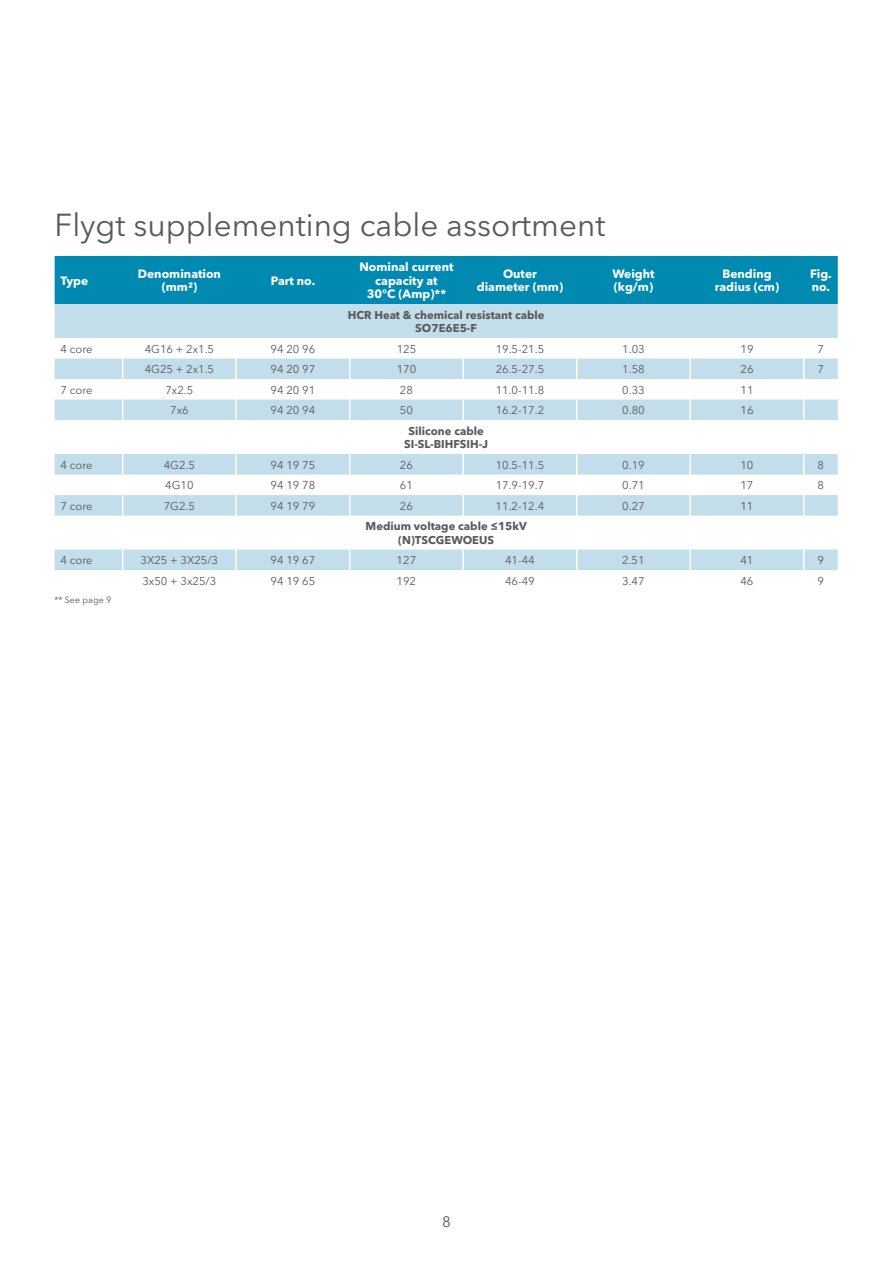
<style>
.page{position:relative;width:893px;height:1263px;background:#fff}
.page>*{position:absolute;margin:0;border:0;box-sizing:border-box;transform-origin:0 0}
.t1{font:31.5px "Avenir Next LT Pro";color:#58595b}
.t2{font:15px "Avenir Next LT Pro";color:#58595b}
.t3{font:700 12px/13.5px "Avenir Next LT Pro";color:#fff;text-align:center}
.t4{font:11.25px "Avenir Next LT Pro";color:#58595b}
.t5{font:700 11.25px/13.5px "Avenir Next LT Pro";color:#58595b;text-align:center}
.t6{font:9px "Avenir Next LT Pro";color:#58595b}
</style>
<div class="page">
<div style="left:55px;top:256px;width:783px;height:48px;background:#008ab2"></div>
<svg style="left:55px;top:304px;width:783px;height:266px;fill:#cae2ec"></svg>
<hr style="left:235px;top:338px;width:2px;height:20px;background:#fff">
<hr style="left:462px;top:338px;width:2px;height:20px;background:#fff">
<hr style="left:689px;top:338px;width:2px;height:20px;background:#fff">
<hr style="left:235px;top:358px;width:2px;height:21px;background:#fff">
<hr style="left:462px;top:358px;width:2px;height:21px;background:#fff">
<hr style="left:689px;top:358px;width:2px;height:21px;background:#fff">
<hr style="left:235px;top:379px;width:2px;height:21px;background:#fff">
<hr style="left:462px;top:379px;width:2px;height:21px;background:#fff">
<hr style="left:689px;top:379px;width:2px;height:21px;background:#fff">
<svg style="left:122px;top:338px;width:1px;height:82px"></svg>
<hr style="left:235px;top:400px;width:2px;height:20px;background:#fff">
<svg style="left:349px;top:338px;width:1px;height:82px"></svg>
<hr style="left:462px;top:400px;width:2px;height:20px;background:#fff">
<svg style="left:576px;top:338px;width:1px;height:82px"></svg>
<hr style="left:689px;top:400px;width:2px;height:20px;background:#fff">
<svg style="left:803px;top:338px;width:1px;height:82px"></svg>
<hr style="left:235px;top:454px;width:2px;height:21px;background:#fff">
<hr style="left:462px;top:454px;width:2px;height:21px;background:#fff">
<hr style="left:689px;top:454px;width:2px;height:21px;background:#fff">
<hr style="left:235px;top:475px;width:2px;height:20px;background:#fff">
<hr style="left:462px;top:475px;width:2px;height:20px;background:#fff">
<hr style="left:689px;top:475px;width:2px;height:20px;background:#fff">
<svg style="left:122px;top:454px;width:1px;height:62px"></svg>
<hr style="left:235px;top:495px;width:2px;height:21px;background:#fff">
<svg style="left:349px;top:454px;width:1px;height:62px"></svg>
<hr style="left:462px;top:495px;width:2px;height:21px;background:#fff">
<svg style="left:576px;top:454px;width:1px;height:62px"></svg>
<hr style="left:689px;top:495px;width:2px;height:21px;background:#fff">
<svg style="left:803px;top:454px;width:1px;height:62px"></svg>
<hr style="left:235px;top:550px;width:2px;height:20px;background:#fff">
<hr style="left:462px;top:550px;width:2px;height:20px;background:#fff">
<hr style="left:689px;top:550px;width:2px;height:20px;background:#fff">
<svg style="left:122px;top:550px;width:1px;height:20px"></svg>
<svg style="left:349px;top:550px;width:1px;height:20px"></svg>
<svg style="left:576px;top:550px;width:1px;height:20px"></svg>
<svg style="left:803px;top:550px;width:1px;height:20px"></svg>
<h1 class="t1" style="left:55px;top:207px;width:552px">Flygt supplementing cable assortment</h1>
<p class="t3" style="left:61px;top:273px;width:29px">Type</p>
<p class="t3" style="left:138px;top:267px;width:85px">Denomination (mm²)</p>
<p class="t3" style="left:271px;top:273px;width:46px">Part no.</p>
<p class="t3" style="left:359px;top:260px;width:96px">Nominal current capacity at<br>30°C (Amp)**</p>
<p class="t3" style="left:477px;top:267px;width:88px">Outer diameter (mm)</p>
<p class="t3" style="left:612px;top:267px;width:44px;text-align:left">Weight (kg/m)</p>
<p class="t3" style="left:715px;top:267px;width:66px">Bending radius (cm)</p>
<p class="t3" style="left:810px;top:267px;width:23px;text-align:left">Fig. no.</p>
<p class="t5" style="left:348px;top:308px;width:198px">HCR Heat &amp; chemical resistant cable<br>SO7E6E5-F</p>
<p class="t4" style="left:61px;top:342px;width:34px">4 core</p>
<p class="t4" style="left:145px;top:342px;width:71px">4G16 + 2x1.5</p>
<p class="t4" style="left:271px;top:342px;width:46px">94 20 96</p>
<p class="t4" style="left:397px;top:342px;width:21px">125</p>
<p class="t4" style="left:496px;top:342px;width:50px">19.5-21.5</p>
<p class="t4" style="left:622px;top:342px;width:24px">1.03</p>
<p class="t4" style="left:740px;top:342px;width:15px">19</p>
<p class="t4" style="left:817px;top:342px;width:8px">7</p>
<p class="t4" style="left:145px;top:362px;width:71px">4G25 + 2x1.5</p>
<p class="t4" style="left:271px;top:362px;width:46px">94 20 97</p>
<p class="t4" style="left:397px;top:362px;width:21px">170</p>
<p class="t4" style="left:496px;top:362px;width:50px">26.5-27.5</p>
<p class="t4" style="left:622px;top:362px;width:24px">1.58</p>
<p class="t4" style="left:740px;top:362px;width:15px">26</p>
<p class="t4" style="left:817px;top:362px;width:8px">7</p>
<p class="t4" style="left:61px;top:383px;width:34px">7 core</p>
<p class="t4" style="left:165px;top:383px;width:29px">7x2.5</p>
<p class="t4" style="left:271px;top:383px;width:46px">94 20 91</p>
<p class="t4" style="left:400px;top:383px;width:15px">28</p>
<p class="t4" style="left:496px;top:383px;width:50px">11.0-11.8</p>
<p class="t4" style="left:622px;top:383px;width:24px">0.33</p>
<p class="t4" style="left:740px;top:383px;width:15px">11</p>
<p class="t4" style="left:170px;top:403px;width:20px">7x6</p>
<p class="t4" style="left:271px;top:403px;width:46px">94 20 94</p>
<p class="t4" style="left:400px;top:403px;width:15px">50</p>
<p class="t4" style="left:496px;top:403px;width:50px">16.2-17.2</p>
<p class="t4" style="left:622px;top:403px;width:24px">0.80</p>
<p class="t4" style="left:740px;top:403px;width:15px">16</p>
<p class="t5" style="left:404px;top:424px;width:86px">Silicone cable<br>SI-SL-BIHFSIH-J</p>
<p class="t4" style="left:61px;top:458px;width:34px">4 core</p>
<p class="t4" style="left:164px;top:458px;width:33px">4G2.5</p>
<p class="t4" style="left:271px;top:458px;width:46px">94 19 75</p>
<p class="t4" style="left:400px;top:458px;width:15px">26</p>
<p class="t4" style="left:496px;top:458px;width:50px">10.5-11.5</p>
<p class="t4" style="left:622px;top:458px;width:24px">0.19</p>
<p class="t4" style="left:740px;top:458px;width:15px">10</p>
<p class="t4" style="left:817px;top:458px;width:8px">8</p>
<p class="t4" style="left:165px;top:478px;width:30px">4G10</p>
<p class="t4" style="left:271px;top:478px;width:46px">94 19 78</p>
<p class="t4" style="left:400px;top:478px;width:15px">61</p>
<p class="t4" style="left:496px;top:478px;width:50px">17.9-19.7</p>
<p class="t4" style="left:622px;top:478px;width:24px">0.71</p>
<p class="t4" style="left:740px;top:478px;width:15px">17</p>
<p class="t4" style="left:817px;top:478px;width:8px">8</p>
<p class="t4" style="left:61px;top:499px;width:34px">7 core</p>
<p class="t4" style="left:164px;top:499px;width:33px">7G2.5</p>
<p class="t4" style="left:271px;top:499px;width:46px">94 19 79</p>
<p class="t4" style="left:400px;top:499px;width:15px">26</p>
<p class="t4" style="left:496px;top:499px;width:50px">11.2-12.4</p>
<p class="t4" style="left:622px;top:499px;width:24px">0.27</p>
<p class="t4" style="left:740px;top:499px;width:15px">11</p>
<p class="t5" style="left:366px;top:519px;width:163px">Medium voltage cable ≤15kV (N)TSCGEWOEUS</p>
<p class="t4" style="left:61px;top:553px;width:34px">4 core</p>
<p class="t4" style="left:141px;top:553px;width:79px">3X25 + 3X25/3</p>
<p class="t4" style="left:270px;top:553px;width:46px">94 19 67</p>
<p class="t4" style="left:397px;top:553px;width:21px">127</p>
<p class="t4" style="left:505px;top:553px;width:31px">41-44</p>
<p class="t4" style="left:622px;top:553px;width:24px">2.51</p>
<p class="t4" style="left:740px;top:553px;width:15px">41</p>
<p class="t4" style="left:817px;top:553px;width:8px">9</p>
<p class="t4" style="left:142px;top:574px;width:75px">3x50 + 3x25/3</p>
<p class="t4" style="left:270px;top:574px;width:46px">94 19 65</p>
<p class="t4" style="left:397px;top:574px;width:21px">192</p>
<p class="t4" style="left:505px;top:574px;width:31px">46-49</p>
<p class="t4" style="left:622px;top:574px;width:24px">3.47</p>
<p class="t4" style="left:740px;top:574px;width:15px">46</p>
<p class="t4" style="left:817px;top:574px;width:8px">9</p>
<p class="t6" style="left:55px;top:595px;width:58px">** See page 9</p>
<h2 class="t2" style="left:442px;top:1213px;width:10px">8</h2>
</div>
